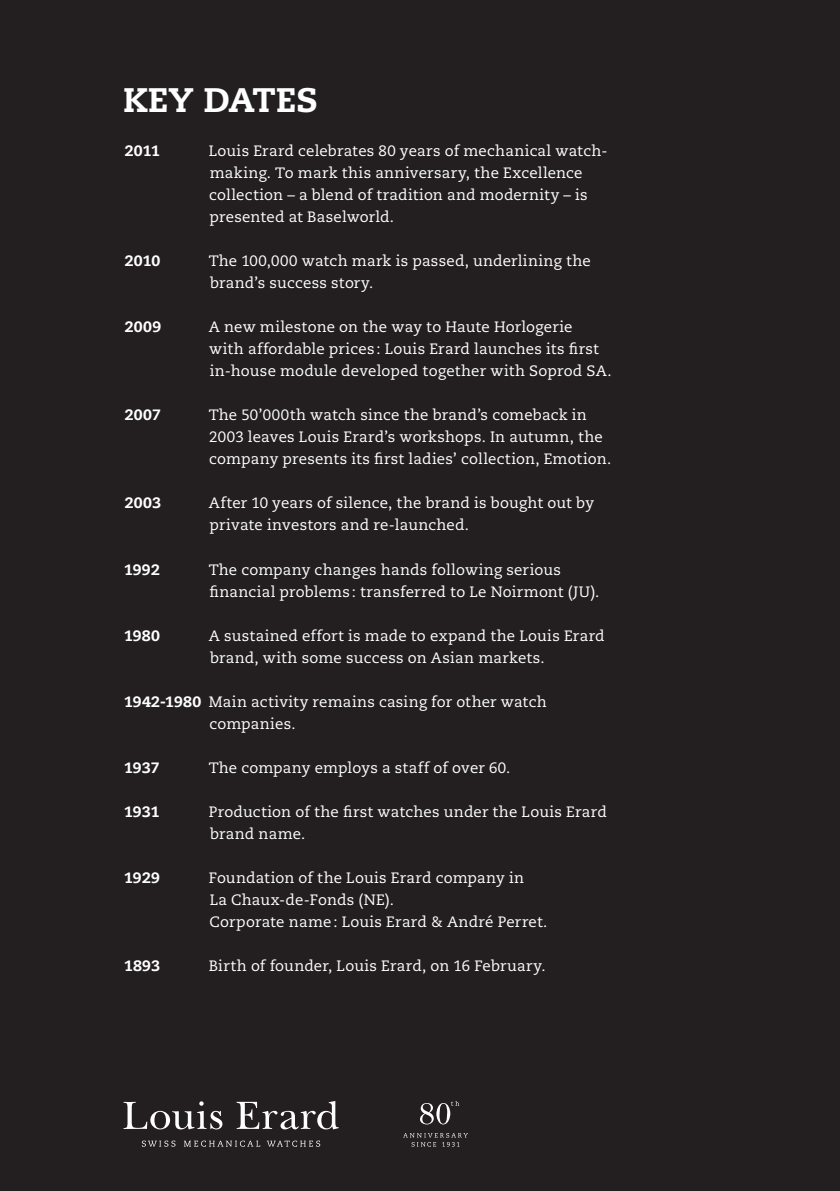
<style>
.page{position:relative;width:840px;height:1191px;background:#fff}
.page>*{position:absolute;margin:0;border:0;box-sizing:border-box;transform-origin:0 0}
.t1{font:800 34px "Caecilia LT Std";letter-spacing:-.01em;color:#fff}
.t2{font:15px/22px "Caecilia LT Std";letter-spacing:.015em;color:#fff}
.t3{font:800 15px "Caecilia LT Std";letter-spacing:.01em;color:#fff}
.s1{font-weight:400}
.s2{font-weight:800}
</style>
<div class="page">
<div style="left:0;top:0;width:839px;height:1191px;background:#231f20"></div>
<svg style="left:420px;top:1101px;width:39px;height:23px"></svg>
<svg style="left:403px;top:1133px;width:64px;height:13px"></svg>
<svg style="left:123px;top:1101px;width:215px;height:28px"></svg>
<svg style="left:142px;top:1140px;width:178px;height:6px"></svg>
<h1 class="t1" style="left:123px;top:79px;width:196px">KEY DATES</h1>
<p class="t3" style="left:125px;top:142px;width:56px">2011 <span class="s1">L</span></p>
<p class="t2" style="left:209px;top:140px;width:399px;text-indent:8px">ouis Erard celebrates 80 years of mechanical watch&shy;making. To mark this anniversary, the Excellence collection – a blend of tradition and modernity – is presented at Baselworld.</p>
<p class="t3" style="left:125px;top:252px;width:37px">2010</p>
<p class="t2" style="left:209px;top:250px;width:383px">The 100,000 watch mark is passed, underlining the brand’s success story.</p>
<p class="t3" style="left:125px;top:318px;width:38px">2009</p>
<p class="t2" style="left:209px;top:316px;width:404px">A new milestone on the way to Haute Horlogerie<br>with affordable prices: Louis Erard launches its first in-house module developed together with Soprod SA.</p>
<p class="t3" style="left:125px;top:406px;width:38px">2007</p>
<p class="t2" style="left:208px;top:404px;width:404px">The 50’000th watch since the brand’s comeback in<br>2003 leaves Louis Erard’s workshops. In autumn, the company presents its first ladies’ collection, Emotion.</p>
<p class="t3" style="left:125px;top:494px;width:38px">2003</p>
<p class="t2" style="left:208px;top:492px;width:386px">After 10 years of silence, the brand is bought out by private investors and re-launched.</p>
<p class="t3" style="left:124px;top:560px;width:37px">1992</p>
<p class="t2" style="left:209px;top:558px;width:392px">The company changes hands following serious financial problems: transferred to Le Noirmont (JU).</p>
<p class="t3" style="left:124px;top:626px;width:38px">1980</p>
<p class="t2" style="left:209px;top:624px;width:397px">A sustained effort is made to expand the Louis Erard brand, with some success on Asian markets.</p>
<p class="t2" style="left:209px;top:690px;width:339px;text-indent:-85px"><span class="s2">1942-1980</span> Main activity remains casing for other watch companies.</p>
<p class="t3" style="left:124px;top:758px;width:37px">1937</p>
<p class="t2" style="left:209px;top:756px;width:303px">The company employs a staff of over 60.</p>
<p class="t3" style="left:124px;top:802px;width:37px">1931</p>
<p class="t2" style="left:209px;top:800px;width:399px">Production of the first watches under the Louis Erard brand name.</p>
<p class="t3" style="left:124px;top:868px;width:37px">1929</p>
<p class="t2" style="left:209px;top:866px;width:340px">Foundation of the Louis Erard company in<br>La Chaux-de-Fonds (NE).<br>Corporate name: Louis Erard &amp; André Perret.</p>
<p class="t3" style="left:124px;top:956px;width:38px">1893</p>
<p class="t2" style="left:209px;top:954px;width:338px">Birth of founder, Louis Erard, on 16 February.</p>
</div>
